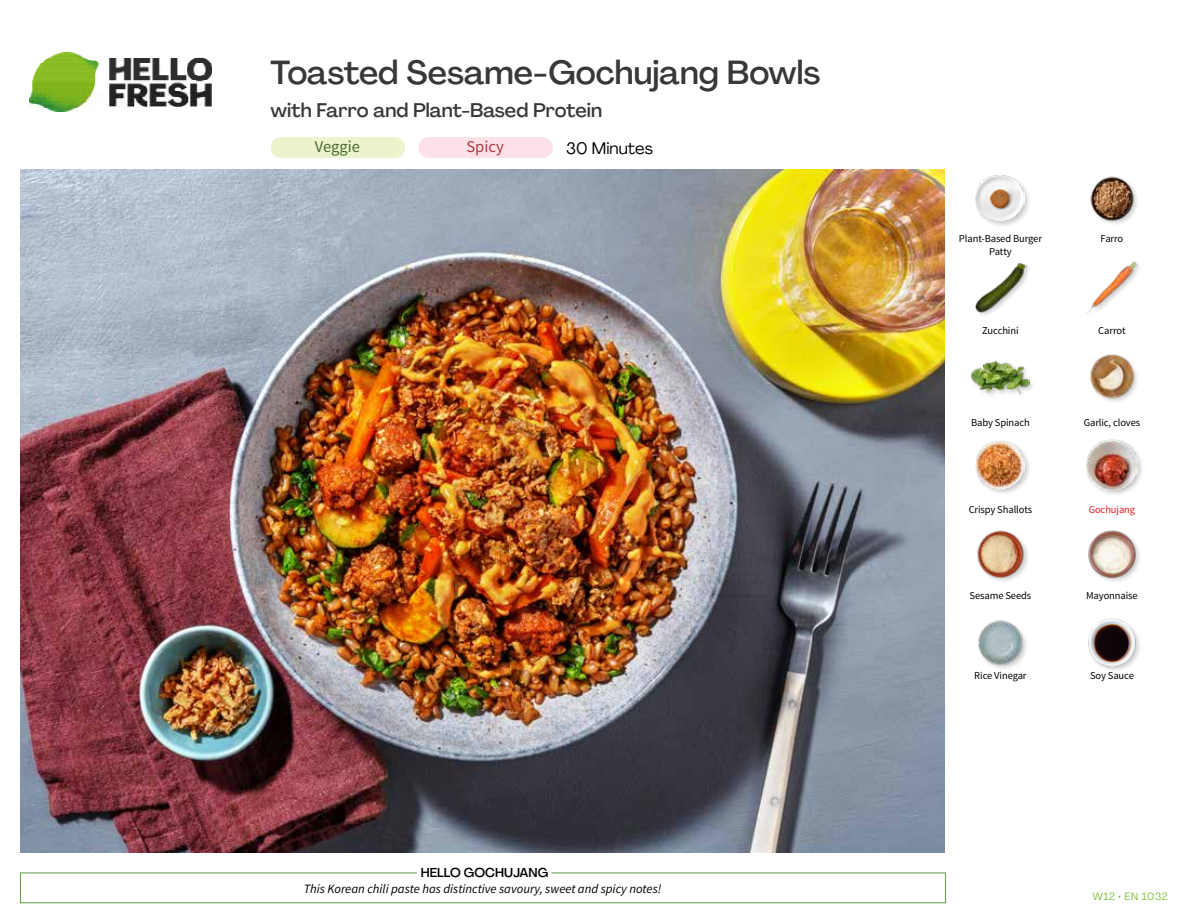
<style>
.page{position:relative;width:1188px;height:918px;background:#fff}
.page>*{position:absolute;margin:0;border:0;box-sizing:border-box;transform-origin:0 0}
.t1{font:500 33px "Agrandir";color:#383839}
.t2{font:500 19.5px "Agrandir";color:#383839}
.t3{font:16.5px "Agrandir";color:#000}
.t4{font:16.5px "Source Sans Pro";color:#476b32}
.t5{font:16.5px "Source Sans Pro";color:#b33841}
.t6{font:italic 12.75px "Source Sans Pro";color:#000}
.t7{font:500 12.75px "Agrandir";color:#000}
.t8{font:10.5px/13.5px "Source Sans Pro";letter-spacing:-.01em;color:#000;text-align:center}
.t9{font:10.5px "Agrandir";letter-spacing:.05em;color:#82c341}
.t10{font:10.5px "Source Sans Pro";letter-spacing:-.01em;color:#ed1d24}
</style>
<div class="page">
<img style="left:30px;top:53px;width:181px;height:59px">
<div style="left:20px;top:873px;width:926px;height:30px;border:1px solid #609f43"></div>
<div style="left:417px;top:865px;width:134px;height:15px;background:#fff"></div>
<img style="left:21px;top:170px;width:924px;height:682px">
<div style="left:271px;top:137px;width:134px;height:21px;background:#edf3cd;border-radius:10px"></div>
<div style="left:418px;top:137px;width:135px;height:21px;background:#fce1e9;border-radius:10px"></div>
<img style="left:1088px;top:618px;width:52px;height:52px">
<img style="left:978px;top:620px;width:49px;height:49px">
<img style="left:1088px;top:530px;width:52px;height:51px">
<img style="left:977px;top:530px;width:51px;height:51px">
<div style="left:1085px;top:438px;width:60px;height:59px;background:#000;opacity:.2"></div>
<img style="left:1087px;top:440px;width:50px;height:50px">
<div style="left:975px;top:439px;width:57px;height:57px;background:#000;opacity:.2"></div>
<img style="left:976px;top:440px;width:49px;height:49px">
<img style="left:1089px;top:354px;width:48px;height:48px">
<div style="left:970px;top:360px;width:66px;height:41px;background:#000;opacity:.2"></div>
<img style="left:972px;top:360px;width:57px;height:41px">
<img style="left:1087px;top:261px;width:53px;height:52px">
<div style="left:974px;top:262px;width:58px;height:56px;background:#000;opacity:.2"></div>
<img style="left:975px;top:262px;width:51px;height:51px">
<img style="left:1090px;top:176px;width:47px;height:48px">
<div style="left:974px;top:174px;width:57px;height:54px;background:#000;opacity:.2"></div>
<img style="left:976px;top:174px;width:49px;height:49px">
<h1 class="t1" style="left:271px;top:52px;width:551px">Toasted Sesame-Gochujang Bowls</h1>
<h2 class="t2" style="left:271px;top:98px;width:333px">with Farro and Plant-Based Protein</h2>
<h3 class="t4" style="left:315px;top:136px;width:47px">Veggie</h3>
<h3 class="t5" style="left:466px;top:136px;width:39px">Spicy</h3>
<h3 class="t3" style="left:566px;top:138px;width:88px">30 Minutes</h3>
<p class="t7" style="left:421px;top:864px;width:129px">HELLO GOCHUJANG</p>
<p class="t6" style="left:304px;top:881px;width:359px">This Korean chili paste has distinctive savoury, sweet and spicy notes!</p>
<p class="t8" style="left:959px;top:232px;width:85px">Plant-Based Burger<br>Patty</p>
<p class="t8" style="left:1101px;top:232px;width:24px">Farro</p>
<p class="t8" style="left:982px;top:324px;width:38px">Zucchini</p>
<p class="t8" style="left:1098px;top:324px;width:29px">Carrot</p>
<p class="t8" style="left:971px;top:416px;width:60px">Baby Spinach</p>
<p class="t8" style="left:1084px;top:416px;width:58px">Garlic, cloves</p>
<p class="t8" style="left:969px;top:503px;width:65px">Crispy Shallots</p>
<p class="t10" style="left:1089px;top:503px;width:48px">Gochujang</p>
<p class="t8" style="left:970px;top:589px;width:63px">Sesame Seeds</p>
<p class="t8" style="left:1086px;top:589px;width:53px">Mayonnaise</p>
<p class="t8" style="left:974px;top:669px;width:54px">Rice Vinegar</p>
<p class="t8" style="left:1090px;top:669px;width:45px">Soy Sauce</p>
<p class="t9" style="left:1092px;top:890px;width:77px">W12 • EN 1032</p>
</div>
